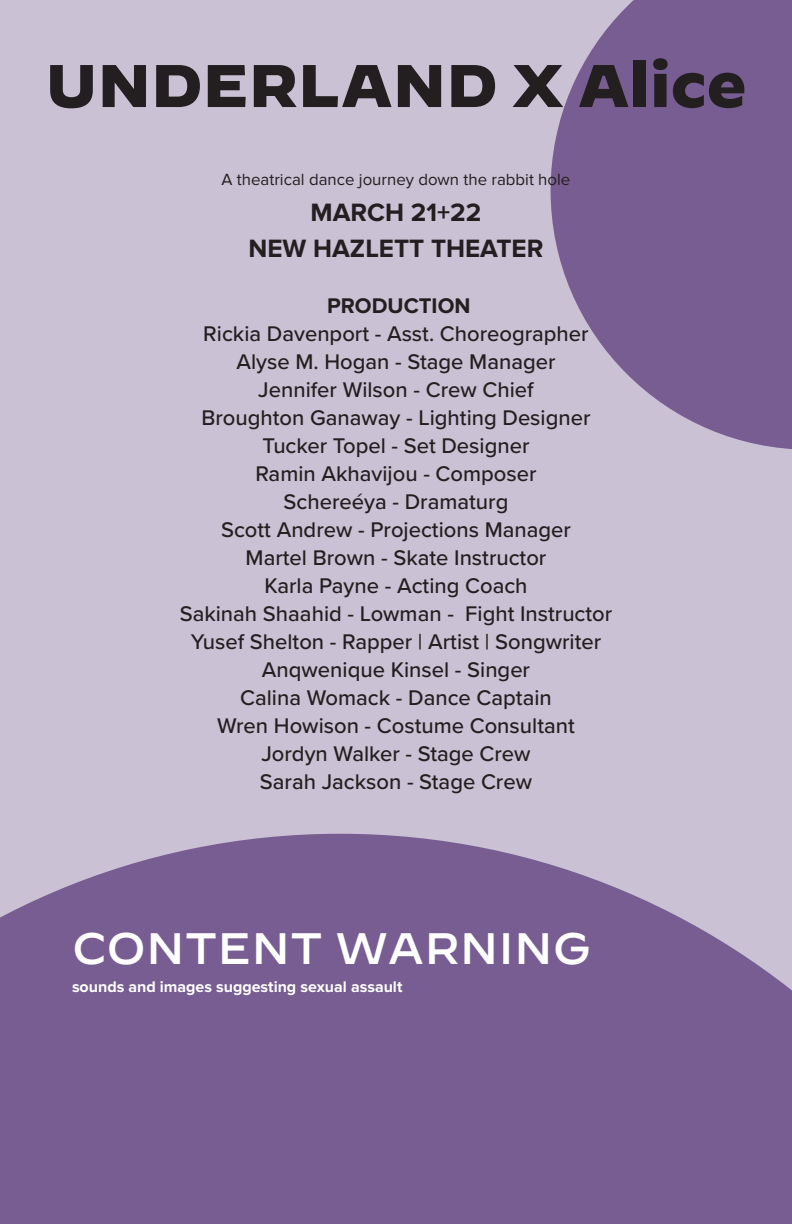
<style>
.page{position:relative;width:792px;height:1224px;background:#cac1d4}
.page>*{position:absolute;margin:0;border:0;box-sizing:border-box;transform-origin:0 0}
.t1{font:900 60px "Decimal";color:#231f20}
.t2{font:500 44px "Decimal";color:#fff}
.t3{font:700 26px "Proxima Nova";color:#231f20}
.t4{font:500 22px "Proxima Nova";color:#231f20}
.t5{font:700 22px "Proxima Nova";color:#231f20}
.t6{font:16.8px "Proxima Nova";color:#231f20}
.t7{font:700 16px "Proxima Nova";color:#fff}
</style>
<div class="page">
<svg style="left:0;top:834px;width:792px;height:390px;background:#7f6797"></svg>
<svg style="left:551px;top:0;width:241px;height:449px;fill:#775d91"></svg>
<p class="t1" style="left:45px;top:51px;width:703px">UNDERLAND X Alice</p>
<p class="t6" style="left:222px;top:169px;width:350px">A theatrical dance journey down the rabbit hole</p>
<p class="t3" style="left:311px;top:197px;width:172px">MARCH 21+22</p>
<p class="t3" style="left:249px;top:233px;width:296px">NEW HAZLETT THEATER</p>
<p class="t5" style="left:327px;top:293px;width:145px">PRODUCTION</p>
<p class="t4" style="left:203px;top:317px;width:387px">Rickia Davenport - Asst. Choreographer</p>
<p class="t4" style="left:237px;top:345px;width:320px">Alyse M. Hogan - Stage Manager</p>
<p class="t4" style="left:258px;top:373px;width:277px">Jennifer Wilson - Crew Chief</p>
<p class="t4" style="left:201px;top:401px;width:391px">Broughton Ganaway - Lighting Designer</p>
<p class="t4" style="left:263px;top:429px;width:268px">Tucker Topel - Set Designer</p>
<p class="t4" style="left:255px;top:457px;width:283px">Ramin Akhavijou - Composer</p>
<p class="t4" style="left:284px;top:485px;width:226px">Schereéya - Dramaturg</p>
<p class="t4" style="left:221px;top:513px;width:351px">Scott Andrew - Projections Manager</p>
<p class="t4" style="left:246px;top:541px;width:302px">Martel Brown - Skate Instructor</p>
<p class="t4" style="left:264px;top:569px;width:265px">Karla Payne - Acting Coach</p>
<p class="t4" style="left:180px;top:597px;width:434px">Sakinah Shaahid - Lowman - Fight Instructor</p>
<p class="t4" style="left:191px;top:625px;width:412px">Yusef Shelton - Rapper | Artist | Songwriter</p>
<p class="t4" style="left:262px;top:653px;width:270px">Anqwenique Kinsel - Singer</p>
<p class="t4" style="left:240px;top:681px;width:313px">Calina Womack - Dance Captain</p>
<p class="t4" style="left:217px;top:709px;width:359px">Wren Howison - Costume Consultant</p>
<p class="t4" style="left:261px;top:737px;width:271px">Jordyn Walker - Stage Crew</p>
<p class="t4" style="left:260px;top:765px;width:274px">Sarah Jackson - Stage Crew</p>
<p class="t2" style="left:72px;top:907px;width:520px">CONTENT WARNING</p>
<p class="t7" style="left:72px;top:977px;width:332px">sounds and images suggesting sexual assault</p>
</div>
